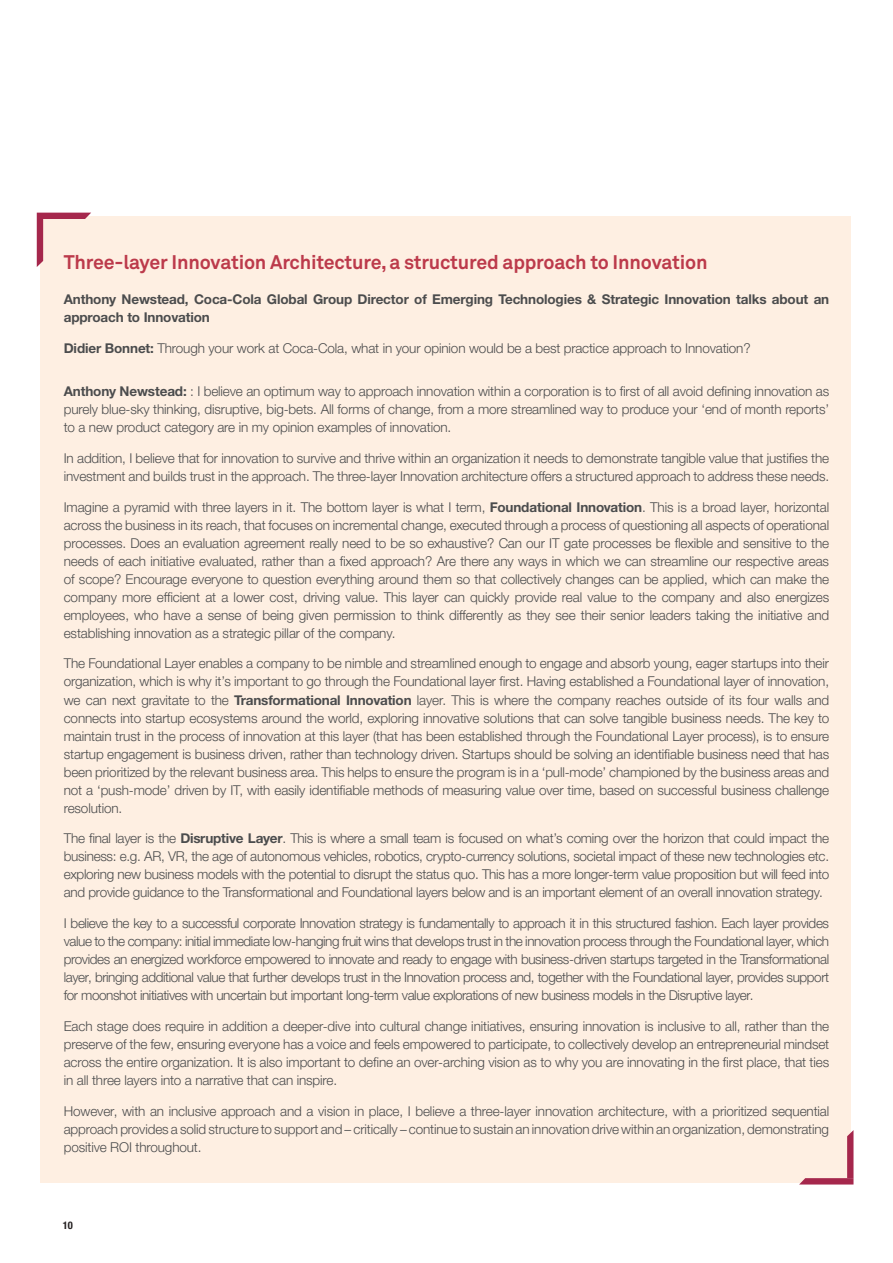
<style>
.page{position:relative;width:893px;height:1263px;background:#fff}
.page>*{position:absolute;margin:0;border:0;box-sizing:border-box;transform-origin:0 0}
.t1{font:700 19.5px "Akkurat Pro";letter-spacing:-.01em;color:#bc3a4b}
.t2{font:300 13.5px/18px "Helvetica Neue";letter-spacing:-.01em;color:#4b4c4d;text-align:justify}
.t3{font:700 13.5px/18px "Helvetica Neue LT Std";letter-spacing:-.01em;color:#4b4c4d}
.t4{font:700 condensed 10.5px "Helvetica Neue LT Std";color:#231f20}
.s1{font-family:"Helvetica Neue LT Std";font-weight:700}
.s2{font-family:"Helvetica Neue CE";font-weight:700}
</style>
<div class="page">
<div style="left:40px;top:216px;width:810px;height:966px;background:#feefe2"></div>
<svg style="left:37px;top:213px;width:54px;height:54px"></svg>
<svg style="left:799px;top:1130px;width:54px;height:54px"></svg>
<p class="t1" style="left:64px;top:250px;width:645px">Three-layer Innovation Architecture, a structured approach to Innovation</p>
<p class="t3" style="left:64px;top:290px;width:767px">Anthony Newstead, Coca-Cola Global Group Director of Emerging Technologies &amp; Strategic Innovation talks about an approach to Innovation</p>
<p class="t2" style="left:64px;top:339px;width:688px"><span class="s1">Didier Bonnet:</span> Through your work at Coca-Cola, what in your opinion would be a best practice approach to Innovation?</p>
<p class="t2" style="left:64px;top:382px;width:767px"><span class="s1">Anthony Newstead:</span> : I believe an optimum way to approach innovation within a corporation is to first of all avoid defining innovation as purely blue-sky thinking, disruptive, big-bets. All forms of change, from a more streamlined way to produce your ‘end of month reports’ to a new product category are in my opinion examples of innovation.</p>
<p class="t2" style="left:64px;top:449px;width:767px">In addition, I believe that for innovation to survive and thrive within an organization it needs to demonstrate tangible value that justifies the investment and builds trust in the approach. The three-layer Innovation architecture offers a structured approach to address these needs.</p>
<p class="t2" style="left:64px;top:498px;width:767px">Imagine a pyramid with three layers in it. The bottom layer is what I term, <span class="s2">Foundational Innovation</span>. This is a broad layer, horizontal across the business in its reach, that focuses on incremental change, executed through a process of questioning all aspects of operational processes. Does an evaluation agreement really need to be so exhaustive? Can our IT gate processes be flexible and sensitive to the needs of each initiative evaluated, rather than a fixed approach? Are there any ways in which we can streamline our respective areas of scope? Encourage everyone to question everything around them so that collectively changes can be applied, which can make the company more efficient at a lower cost, driving value. This layer can quickly provide real value to the company and also energizes employees, who have a sense of being given permission to think differently as they see their senior leaders taking the initiative and establishing innovation as a strategic pillar of the company.</p>
<p class="t2" style="left:64px;top:655px;width:767px">The Foundational Layer enables a company to be nimble and streamlined enough to engage and absorb young, eager startups into their organization, which is why it’s important to go through the Foundational layer first. Having established a Foundational layer of innovation, we can next gravitate to the <span class="s2">Transformational Innovation</span> layer. This is where the company reaches outside of its four walls and connects into startup ecosystems around the world, exploring innovative solutions that can solve tangible business needs. The key to maintain trust in the process of innovation at this layer (that has been established through the Foundational Layer process), is to ensure startup engagement is business driven, rather than technology driven. Startups should be solving an identifiable business need that has been prioritized by the relevant business area. This helps to ensure the program is in a ‘pull-mode’ championed by the business areas and not a ‘push-mode’ driven by IT, with easily identifiable methods of measuring value over time, based on successful business challenge resolution.</p>
<p class="t2" style="left:64px;top:829px;width:767px">The final layer is the <span class="s2">Disruptive Layer</span>. This is where a small team is focused on what’s coming over the horizon that could impact the business: e.g. AR, VR, the age of autonomous vehicles, robotics, crypto-currency solutions, societal impact of these new technologies etc. exploring new business models with the potential to disrupt the status quo. This has a more longer-term value proposition but will feed into and provide guidance to the Transformational and Foundational layers below and is an important element of an overall innovation strategy.</p>
<p class="t2" style="left:64px;top:914px;width:767px">I believe the key to a successful corporate Innovation strategy is fundamentally to approach it in this structured fashion. Each layer provides value to the company: initial immediate low-hanging fruit wins that develops trust in the innovation process through the Foundational layer, which provides an energized workforce empowered to innovate and ready to engage with business-driven startups targeted in the Transformational layer, bringing additional value that further develops trust in the Innovation process and, together with the Foundational layer, provides support for moonshot initiatives with uncertain but important long-term value explorations of new business models in the Disruptive layer.</p>
<p class="t2" style="left:64px;top:1017px;width:767px">Each stage does require in addition a deeper-dive into cultural change initiatives, ensuring innovation is inclusive to all, rather than the preserve of the few, ensuring everyone has a voice and feels empowered to participate, to collectively develop an entrepreneurial mindset across the entire organization. It is also important to define an over-arching vision as to why you are innovating in the first place, that ties in all three layers into a narrative that can inspire.</p>
<p class="t2" style="left:64px;top:1102px;width:767px">However, with an inclusive approach and a vision in place, I believe a three-layer innovation architecture, with a prioritized sequential approach provides a solid structure to support and – critically – continue to sustain an innovation drive within an organization, demonstrating positive ROI throughout.</p>
<p class="t4" style="left:63px;top:1219px;width:11px">10</p>
</div>
